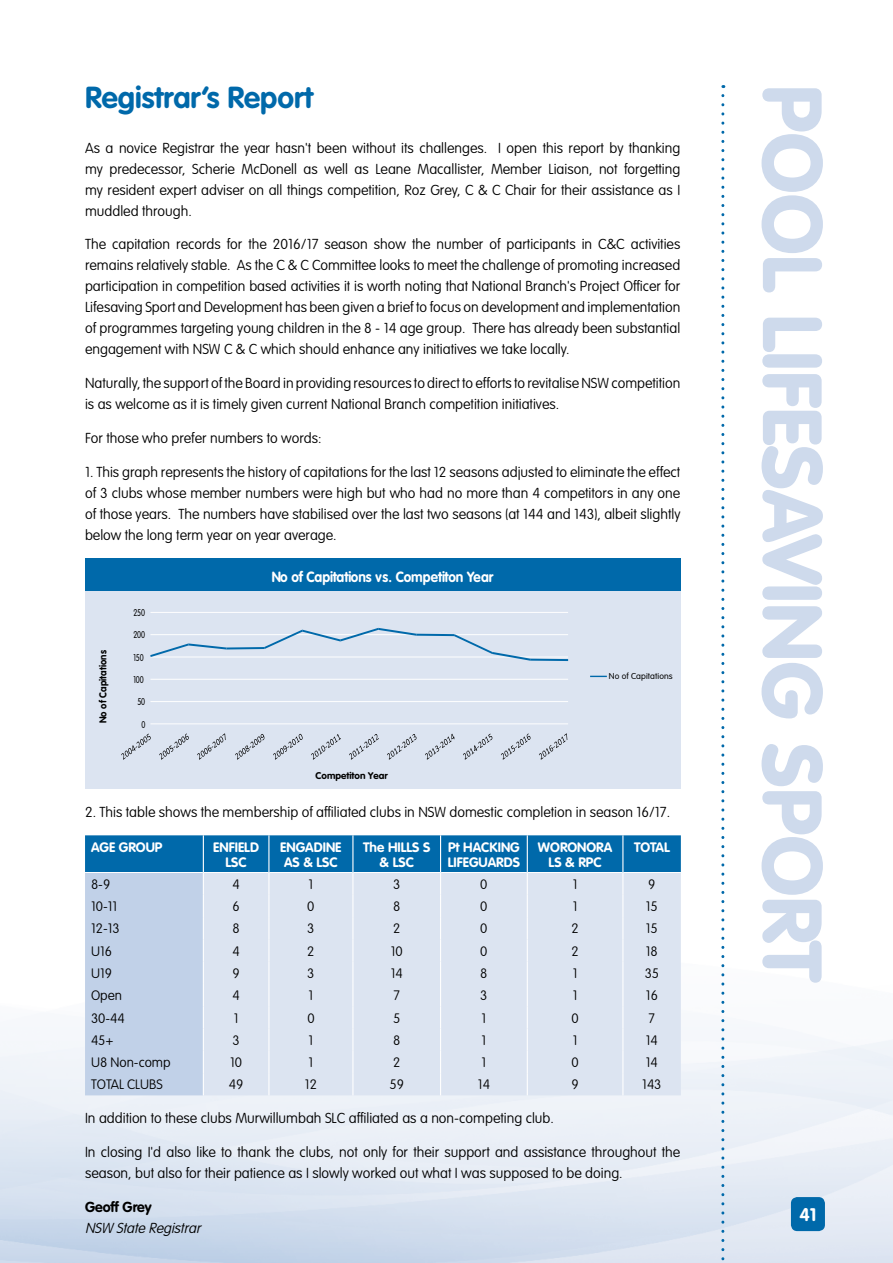
<style>
.page{position:relative;width:893px;height:1263px;background:#fff}
.page>*{position:absolute;margin:0;border:0;box-sizing:border-box;transform-origin:0 0}
.t1{font:900 82.5px "VAG Rounded";color:#cedaec}
.t2{font:700 30px "VAG Rounded";color:#0069aa}
.t3{font:700 18px "VAG Rounded";color:#fff}
.t4{font:700 14.55px "VAG Rounded";color:#fff;scale:.93 1}
.t5{font:100 14.25px/21px "VAG Rounded";color:#000;text-align:justify}
.t6{font:italic 100 14.25px "VAG Rounded";color:#000}
.t7{font:700 14.25px "VAG Rounded";color:#000}
.t8{font:100 13.5px "VAG Rounded";color:#000}
.t9{font:700 13.5px/15px "VAG Rounded";color:#fff;text-align:center}
.t10{font:700 9.9px "VAG Rounded";letter-spacing:.005em;color:#000}
.t11{font:300 9.75px "VAG Rounded";letter-spacing:-.035em;color:#000;scale:.77 1}
.t12{font:700 9.6px "VAG Rounded";color:#000}
.t13{font:300 8.4px "VAG Rounded";letter-spacing:.01em;color:#000}
</style>
<div class="page">
<img style="left:0;top:552px;width:893px;height:711px">
<div style="left:791px;top:1197px;width:34px;height:34px;background:#0069aa;border-radius:6px"></div>
<svg style="left:721px;top:96px;width:3px;height:1167px"></svg>
<div style="left:85px;top:558px;width:595px;height:231px;background:#dce4f1"></div>
<div style="left:85px;top:558px;width:595px;height:32px;background:#0069aa"></div>
<hr style="left:150px;top:723px;width:418px;height:1px;background:#fff">
<hr style="left:150px;top:701px;width:418px;height:1px;background:#fff">
<hr style="left:150px;top:679px;width:418px;height:1px;background:#fff">
<hr style="left:150px;top:612px;width:418px;height:1px;background:#fff">
<svg style="left:150px;top:628px;width:418px;height:33px"></svg>
<svg style="left:121px;top:734px;width:30px;height:26px"></svg>
<svg style="left:159px;top:733px;width:30px;height:27px"></svg>
<svg style="left:197px;top:733px;width:29px;height:27px"></svg>
<svg style="left:235px;top:734px;width:29px;height:26px"></svg>
<svg style="left:273px;top:734px;width:30px;height:26px"></svg>
<svg style="left:311px;top:734px;width:30px;height:26px"></svg>
<svg style="left:349px;top:734px;width:30px;height:26px"></svg>
<svg style="left:387px;top:734px;width:29px;height:26px"></svg>
<svg style="left:425px;top:734px;width:30px;height:26px"></svg>
<svg style="left:463px;top:734px;width:29px;height:26px"></svg>
<svg style="left:501px;top:733px;width:29px;height:27px"></svg>
<svg style="left:539px;top:733px;width:28px;height:27px"></svg>
<svg style="left:590px;top:676px;width:17px;height:1px"></svg>
<svg style="left:85px;top:835px;width:596px;height:260px;background:#b9d0e5"></svg>
<h2 class="t2" style="left:85px;top:79px;width:229px">Registrar’s Report</h2>
<h1 class="t1" style="left:842px;top:85px;width:901px;rotate:90deg">POOL LIFESAVING SPORT</h1>
<p class="t5" style="left:85px;top:138px;width:597px">As a novice Registrar the year hasn't been without its challenges. I open this report by thanking my predecessor, Scherie McDonell as well as Leane Macallister, Member Liaison, not forgetting my resident expert adviser on all things competition, Roz Grey, C &amp; C Chair for their assistance as I muddled through.</p>
<p class="t5" style="left:85px;top:234px;width:597px">The capitation records for the 2016/17 season show the number of participants in C&amp;C activities remains relatively stable. As the C &amp; C Committee looks to meet the challenge of promoting increased participation in competition based activities it is worth noting that National Branch's Project Officer for Lifesaving Sport and Development has been given a brief to focus on development and implementation of programmes targeting young children in the 8 - 14 age group. There has already been substantial engagement with NSW C &amp; C which should enhance any initiatives we take locally.</p>
<p class="t5" style="left:85px;top:373px;width:597px">Naturally, the support of the Board in providing resources to direct to efforts to revitalise NSW competition is as welcome as it is timely given current National Branch competition initiatives.</p>
<p class="t5" style="left:85px;top:428px;width:238px">For those who prefer numbers to words:</p>
<p class="t5" style="left:85px;top:462px;width:597px">1. This graph represents the history of capitations for the last 12 seasons adjusted to eliminate the effect of 3 clubs whose member numbers were high but who had no more than 4 competitors in any one of those years. The numbers have stabilised over the last two seasons (at 144 and 143), albeit slightly below the long term year on year average.</p>
<p class="t4" style="left:272px;top:568px;width:240px">No of Capitations vs. Competiton Year</p>
<p class="t11" style="left:134px;top:607px;width:16px">250</p>
<p class="t11" style="left:134px;top:629px;width:16px">200</p>
<p class="t10" style="left:97px;top:723px;width:75px;rotate:-90deg">No of Capitations</p>
<p class="t11" style="left:134px;top:652px;width:15px">150</p>
<p class="t13" style="left:609px;top:671px;width:65px">No of Capitations</p>
<p class="t11" style="left:134px;top:674px;width:15px">100</p>
<p class="t11" style="left:137px;top:696px;width:12px">50</p>
<p class="t11" style="left:141px;top:718px;width:7px">0</p>
<p class="t12" style="left:316px;top:770px;width:74px">Competiton Year</p>
<p class="t5" style="left:85px;top:801px;width:587px">2. This table shows the membership of affiliated clubs in NSW domestic completion in season 16/17.</p>
<p class="t9" style="left:91px;top:840px;width:73px">AGE GROUP</p>
<p class="t9" style="left:213px;top:840px;width:47px">ENFIELD<br>LSC</p>
<p class="t9" style="left:280px;top:840px;width:63px;text-align:left">ENGADINE<br>AS &amp; LSC</p>
<p class="t9" style="left:363px;top:840px;width:69px">The HILLS S &amp; LSC</p>
<p class="t9" style="left:448px;top:840px;width:74px;text-align:left">Pt HACKING<br>LIFEGUARDS</p>
<p class="t9" style="left:538px;top:840px;width:76px">WORONORA<br>LS &amp; RPC</p>
<p class="t9" style="left:634px;top:840px;width:37px">TOTAL</p>
<p class="t8" style="left:91px;top:876px;width:21px">8-9</p>
<p class="t8" style="left:233px;top:876px;width:9px">4</p>
<p class="t8" style="left:309px;top:876px;width:6px">1</p>
<p class="t8" style="left:393px;top:876px;width:9px">3</p>
<p class="t8" style="left:480px;top:876px;width:9px">0</p>
<p class="t8" style="left:573px;top:876px;width:6px">1</p>
<p class="t8" style="left:648px;top:876px;width:9px">9</p>
<p class="t8" style="left:91px;top:899px;width:28px">10-11</p>
<p class="t8" style="left:233px;top:899px;width:9px">6</p>
<p class="t8" style="left:307px;top:899px;width:9px">0</p>
<p class="t8" style="left:393px;top:899px;width:9px">8</p>
<p class="t8" style="left:480px;top:899px;width:9px">0</p>
<p class="t8" style="left:573px;top:899px;width:6px">1</p>
<p class="t8" style="left:646px;top:899px;width:13px">15</p>
<p class="t8" style="left:91px;top:921px;width:30px">12-13</p>
<p class="t8" style="left:233px;top:921px;width:9px">8</p>
<p class="t8" style="left:307px;top:921px;width:9px">3</p>
<p class="t8" style="left:393px;top:921px;width:9px">2</p>
<p class="t8" style="left:480px;top:921px;width:9px">0</p>
<p class="t8" style="left:571px;top:921px;width:9px">2</p>
<p class="t8" style="left:646px;top:921px;width:13px">15</p>
<p class="t8" style="left:91px;top:943px;width:22px">U16</p>
<p class="t8" style="left:233px;top:943px;width:9px">4</p>
<p class="t8" style="left:307px;top:943px;width:9px">2</p>
<p class="t8" style="left:391px;top:943px;width:13px">10</p>
<p class="t8" style="left:480px;top:943px;width:9px">0</p>
<p class="t8" style="left:571px;top:943px;width:9px">2</p>
<p class="t8" style="left:646px;top:943px;width:13px">18</p>
<p class="t8" style="left:91px;top:965px;width:22px">U19</p>
<p class="t8" style="left:233px;top:965px;width:9px">9</p>
<p class="t8" style="left:307px;top:965px;width:9px">3</p>
<p class="t8" style="left:391px;top:965px;width:13px">14</p>
<p class="t8" style="left:480px;top:965px;width:9px">8</p>
<p class="t8" style="left:573px;top:965px;width:6px">1</p>
<p class="t8" style="left:645px;top:965px;width:16px">35</p>
<p class="t8" style="left:91px;top:988px;width:32px">Open</p>
<p class="t8" style="left:233px;top:988px;width:9px">4</p>
<p class="t8" style="left:309px;top:988px;width:6px">1</p>
<p class="t8" style="left:393px;top:988px;width:8px">7</p>
<p class="t8" style="left:480px;top:988px;width:9px">3</p>
<p class="t8" style="left:573px;top:988px;width:6px">1</p>
<p class="t8" style="left:646px;top:988px;width:13px">16</p>
<p class="t8" style="left:91px;top:1010px;width:35px">30-44</p>
<p class="t8" style="left:234px;top:1010px;width:6px">1</p>
<p class="t8" style="left:307px;top:1010px;width:9px">0</p>
<p class="t8" style="left:393px;top:1010px;width:9px">5</p>
<p class="t8" style="left:482px;top:1010px;width:6px">1</p>
<p class="t8" style="left:571px;top:1010px;width:9px">0</p>
<p class="t8" style="left:649px;top:1010px;width:8px">7</p>
<p class="t8" style="left:91px;top:1032px;width:24px">45+</p>
<p class="t8" style="left:233px;top:1032px;width:9px">3</p>
<p class="t8" style="left:309px;top:1032px;width:6px">1</p>
<p class="t8" style="left:393px;top:1032px;width:9px">8</p>
<p class="t8" style="left:482px;top:1032px;width:6px">1</p>
<p class="t8" style="left:573px;top:1032px;width:6px">1</p>
<p class="t8" style="left:646px;top:1032px;width:13px">14</p>
<p class="t8" style="left:91px;top:1055px;width:81px">U8 Non-comp</p>
<p class="t8" style="left:230px;top:1055px;width:13px">10</p>
<p class="t8" style="left:309px;top:1055px;width:6px">1</p>
<p class="t8" style="left:393px;top:1055px;width:9px">2</p>
<p class="t8" style="left:482px;top:1055px;width:6px">1</p>
<p class="t8" style="left:571px;top:1055px;width:9px">0</p>
<p class="t8" style="left:646px;top:1055px;width:13px">14</p>
<p class="t8" style="left:91px;top:1077px;width:73px">TOTAL CLUBS</p>
<p class="t8" style="left:229px;top:1077px;width:16px">49</p>
<p class="t8" style="left:305px;top:1077px;width:13px">12</p>
<p class="t8" style="left:389px;top:1077px;width:16px">59</p>
<p class="t8" style="left:478px;top:1077px;width:13px">14</p>
<p class="t8" style="left:571px;top:1077px;width:9px">9</p>
<p class="t8" style="left:642px;top:1077px;width:21px">143</p>
<p class="t5" style="left:85px;top:1108px;width:470px">In addition to these clubs Murwillumbah SLC affiliated as a non-competing club.</p>
<p class="t5" style="left:85px;top:1142px;width:597px">In closing I'd also like to thank the clubs, not only for their support and assistance throughout the season, but also for their patience as I slowly worked out what I was supposed to be doing.</p>
<p class="t7" style="left:85px;top:1198px;width:68px">Geoff Grey</p>
<p class="t6" style="left:85px;top:1219px;width:121px">NSW State Registrar</p>
<p class="t3" style="left:799px;top:1204px;width:18px">41</p>
</div>
